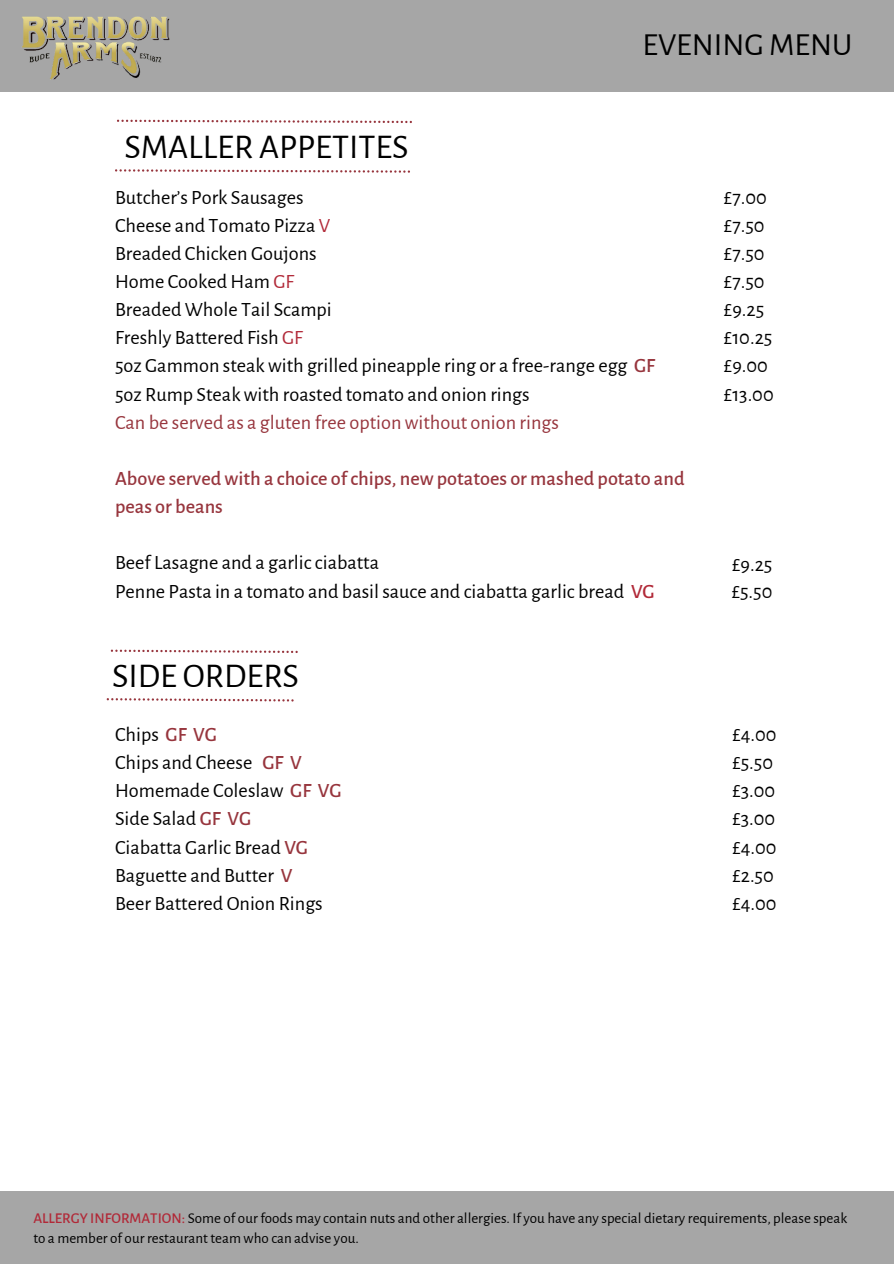
<style>
.page{position:relative;width:894px;height:1264px;background:#fff}
.page>*{position:absolute;margin:0;border:0;box-sizing:border-box;transform-origin:0 0}
.t1{font:34.8px "Alegreya Sans";color:#000}
.t2{font:32.25px "Alegreya Sans";color:#000}
.t3{font:20.25px/28.2px "Alegreya Sans";color:#000}
.t4{font:500 20.25px/28.2px "Alegreya Sans";color:#97353d}
.t5{font:15px/20.2px "Alegreya Sans";color:#000}
.s1{color:#b12938}
.s2{font-weight:500;color:#97353d}
.s3{color:#97353d}
.s4{font-weight:500;color:#b12938}
</style>
<div class="page">
<div style="left:0;top:0;width:893px;height:92px;background:#a6a6a6"></div>
<img style="left:22px;top:16px;width:148px;height:64px">
<div style="left:0;top:1190px;width:893px;height:73px;background:#a6a6a6"></div>
<svg style="left:117px;top:120px;width:295px;height:3px"></svg>
<svg style="left:115px;top:169px;width:295px;height:4px"></svg>
<svg style="left:111px;top:649px;width:187px;height:4px"></svg>
<svg style="left:107px;top:698px;width:186px;height:3px"></svg>
<h1 class="t2" style="left:642px;top:29px;width:211px">EVENING MENU</h1>
<h4 class="t1" style="left:124px;top:130px;width:285px">SMALLER APPETITES</h4>
<h3 class="t3" style="left:115px;top:183px;width:541px">Butcher’s Pork Sausages<br>Cheese and Tomato Pizza <span class="s1">V<br></span>Breaded Chicken Goujons<br>Home Cooked Ham <span class="s1">GF<br></span>Breaded Whole Tail Scampi<br>Freshly Battered Fish <span class="s1">GF<br></span>5oz Gammon steak with grilled pineapple ring or a free-range egg <span class="s2">GF </span>5oz Rump Steak with roasted tomato and onion rings<br><span class="s3">Can be served as a gluten free option without onion rings</span></h3>
<h4 class="t4" style="left:115px;top:465px;width:571px">Above served with a choice of chips, new potatoes or mashed potato and peas or beans</h4>
<h4 class="t3" style="left:115px;top:549px;width:541px">Beef Lasagne and a garlic ciabatta<br>Penne Pasta in a tomato and basil sauce and ciabatta garlic bread <span class="s4">VG</span></h4>
<h2 class="t3" style="left:723px;top:183px;width:50px">£7.00 £7.50 £7.50 £7.50 £9.25 £10.25</h2>
<h2 class="t3" style="left:723px;top:352px;width:51px">£9.00 £13.00</h2>
<h2 class="t3" style="left:732px;top:550px;width:42px">£9.25</h2>
<h2 class="t3" style="left:731px;top:577px;width:42px">£5.50</h2>
<h2 class="t1" style="left:112px;top:659px;width:188px">SIDE ORDERS</h2>
<h1 class="t3" style="left:115px;top:720px;width:228px">Chips <span class="s2">GF VG<br></span>Chips and Cheese <span class="s2">GF V<br></span>Homemade Coleslaw <span class="s2">GF VG<br></span>Side Salad <span class="s2">GF VG<br></span>Ciabatta Garlic Bread <span class="s2">VG<br></span>Baguette and Butter <span class="s2">V<br></span>Beer Battered Onion Rings</h1>
<h4 class="t3" style="left:732px;top:720px;width:46px">£4.00 £5.50 £3.00 £3.00 £4.00 £2.50 £4.00</h4>
<h1 class="t5" style="left:33px;top:1207px;width:815px"><span class="s4">ALLERGY INFORMATION:</span> Some of our foods may contain nuts and other allergies. If you have any special dietary requirements, please speak to a member of our restaurant team who can advise you.</h1>
</div>
